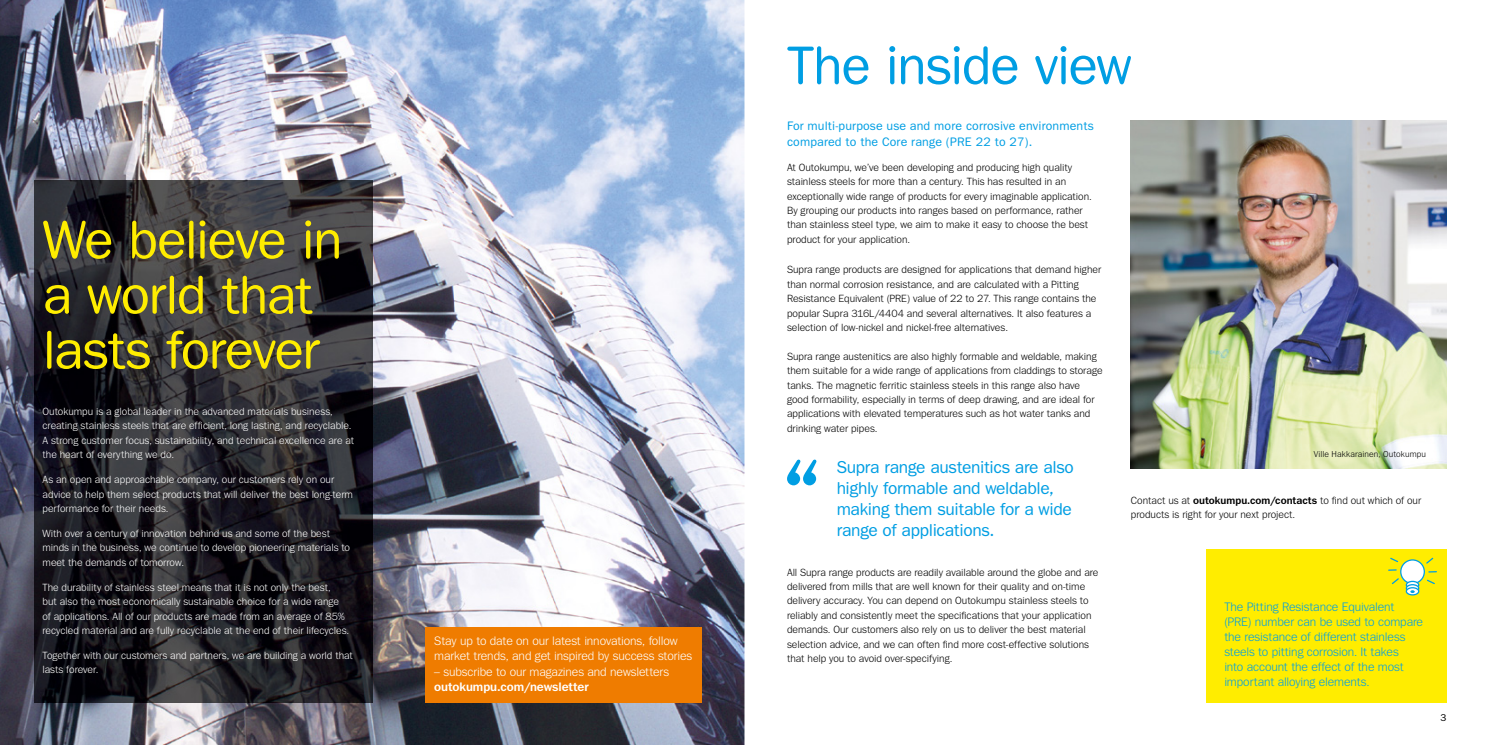
<style>
.page{position:relative;width:1489px;height:745px;background:#fff}
.page>*{position:absolute;margin:0;border:0;box-sizing:border-box;transform-origin:0 0}
.t1{font:55px/55px "Tee Franklin Forever Rounded";letter-spacing:-.03em;color:#ffed00}
.t2{font:55px "Tee Franklin Forever Rounded";letter-spacing:-.025em;color:#009ee3}
.t3{font:17.5px/21px "Tee Franklin Forever Rounded";letter-spacing:-.015em;color:#009ee3}
.t4{font:300 12.5px/15px "Tee Franklin Forever";letter-spacing:-.01em;color:#009ee3}
.t5{font:300 12.5px/15px "Tee Franklin Forever";letter-spacing:-.01em;color:#fff}
.t6{font:12.5px/15.6px "Tee Franklin Forever Rounded";letter-spacing:.01em;color:#009ee3}
.t7{font:500 12.5px "Tee Franklin Forever";letter-spacing:-.005em;color:#fff}
.t8{font:300 10.62px/14.4px "Tee Franklin Forever";color:#000}
.t9{font:300 10.62px/14.4px "Tee Franklin Forever";color:#fff}
.t10{font:10px "Tee Franklin Forever Rounded";color:#000}
.t11{font:300 8.75px "Tee Franklin Forever";letter-spacing:.015em;color:#000}
.s1{font-weight:500}
</style>
<div class="page">
<svg style="left:1399px;top:678px;width:48px;height:25px"></svg>
<img style="left:0;top:0;width:744px;height:744px">
<img style="left:34px;top:180px;width:338px;height:522px">
<div style="left:425px;top:626px;width:277px;height:76px;background:#ef7c00"></div>
<img style="left:1130px;top:121px;width:316px;height:347px">
<svg style="left:787px;top:459px;width:30px;height:26px"></svg>
<div style="left:1205px;top:548px;width:241px;height:153px;background:#ffed00"></div>
<div style="left:1400px;top:559px;width:24px;height:24px;background:#fff;border-radius:50%"></div>
<div style="left:1399px;top:559px;width:25px;height:24px;border:1px solid #009ee3;border-radius:50%"></div>
<svg style="left:1406px;top:581px;width:12px;height:7px"></svg>
<div style="left:1405px;top:580px;width:14px;height:8px;border:1px solid #009ee3;border-radius:50%"></div>
<svg style="left:1406px;top:584px;width:12px;height:7px"></svg>
<div style="left:1405px;top:583px;width:14px;height:9px;border:1px solid #009ee3;border-radius:50%"></div>
<svg style="left:1406px;top:587px;width:12px;height:7px"></svg>
<div style="left:1405px;top:586px;width:14px;height:9px;border:1px solid #009ee3;border-radius:50%"></div>
<svg style="left:1391px;top:578px;width:8px;height:7px"></svg>
<svg style="left:1390px;top:557px;width:9px;height:6px"></svg>
<svg style="left:1426px;top:557px;width:8px;height:7px"></svg>
<svg style="left:1427px;top:579px;width:8px;height:6px"></svg>
<h1 class="t1" style="left:43px;top:212px;width:302px">We believe in a world that lasts forever</h1>
<p class="t9" style="left:43px;top:404px;width:313px">Outokumpu is a global leader in the advanced materials business, creating stainless steels that are efficient, long lasting, and recyclable.<br>A strong customer focus, sustainability, and technical excellence are at the heart of everything we do.</p>
<p class="t9" style="left:43px;top:472px;width:312px">As an open and approachable company, our customers rely on our advice to help them select products that will deliver the best long-term performance for their needs.</p>
<p class="t9" style="left:43px;top:525px;width:309px">With over a century of innovation behind us and some of the best minds in the business, we continue to develop pioneering materials to meet the demands of tomorrow.</p>
<p class="t9" style="left:43px;top:579px;width:308px">The durability of stainless steel means that it is not only the best,<br>but also the most economically sustainable choice for a wide range of applications. All of our products are made from an average of 85% recycled material and are fully recyclable at the end of their lifecycles.</p>
<p class="t9" style="left:43px;top:647px;width:312px">Together with our customers and partners, we are building a world that lasts forever.</p>
<p class="t5" style="left:434px;top:633px;width:259px">Stay up to date on our latest innovations, follow market trends, and get inspired by success stories</p>
<p class="t5" style="left:434px;top:663px;width:236px">– subscribe to our magazines and newsletters</p>
<p class="t7" style="left:434px;top:678px;width:156px">outokumpu.com/newsletter</p>
<h1 class="t2" style="left:787px;top:33px;width:346px">The inside view</h1>
<p class="t6" style="left:787px;top:118px;width:308px">For multi-purpose use and more corrosive environments compared to the Core range (PRE 22 to 27).</p>
<p class="t8" style="left:787px;top:160px;width:306px">At Outokumpu, we’ve been developing and producing high quality stainless steels for more than a century. This has resulted in an exceptionally wide range of products for every imaginable application.<br>By grouping our products into ranges based on performance, rather than stainless steel type, we aim to make it easy to choose the best product for your application.</p>
<p class="t8" style="left:787px;top:262px;width:316px">Supra range products are designed for applications that demand higher than normal corrosion resistance, and are calculated with a Pitting Resistance Equivalent (PRE) value of 22 to 27. This range contains the popular Supra 316L/4404 and several alternatives. It also features a selection of low-nickel and nickel-free alternatives.</p>
<p class="t8" style="left:787px;top:349px;width:317px">Supra range austenitics are also highly formable and weldable, making them suitable for a wide range of applications from claddings to storage tanks. The magnetic ferritic stainless steels in this range also have good formability, especially in terms of deep drawing, and are ideal for applications with elevated temperatures such as hot water tanks and drinking water pipes.</p>
<h2 class="t3" style="left:836px;top:456px;width:239px">Supra range austenitics are also highly formable and weldable, making them suitable for a wide range of applications.</h2>
<p class="t8" style="left:787px;top:564px;width:313px">All Supra range products are readily available around the globe and are delivered from mills that are well known for their quality and on-time delivery accuracy. You can depend on Outokumpu stainless steels to reliably and consistently meet the specifications that your application demands. Our customers also rely on us to deliver the best material selection advice, and we can often find more cost-effective solutions that help you to avoid over-specifying.</p>
<p class="t11" style="left:1313px;top:449px;width:114px">Ville Hakkarainen, Outokumpu</p>
<p class="t8" style="left:1130px;top:492px;width:292px">Contact us at <span class="s1">outokumpu.com/contacts</span> to find out which of our products is right for your next project.</p>
<p class="t4" style="left:1224px;top:598px;width:200px">The Pitting Resistance Equivalent (PRE) number can be used to compare the resistance of different stainless steels to pitting corrosion. It takes<br>into account the effect of the most important alloying elements.</p>
<p class="t10" style="left:1440px;top:711px;width:8px">3</p>
</div>
